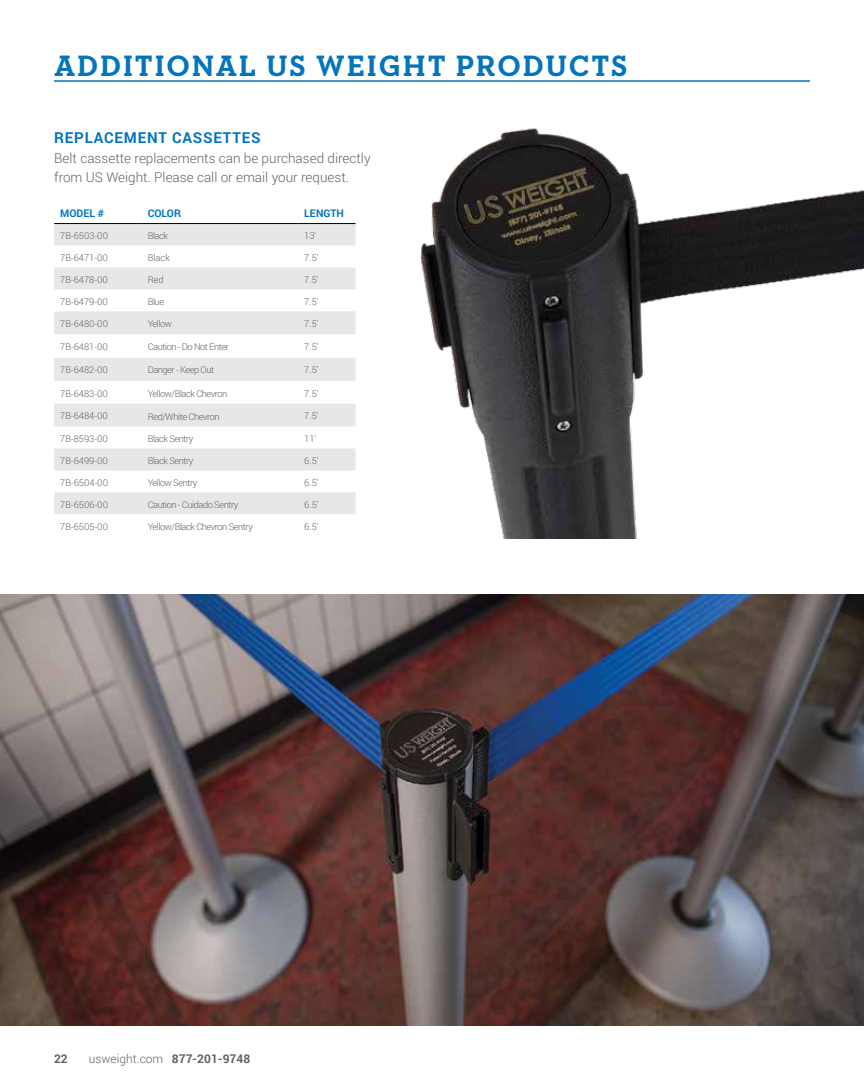
<style>
.page{position:relative;width:864px;height:1080px;background:#fff}
.page>*{position:absolute;margin:0;border:0;box-sizing:border-box;transform-origin:0 0}
.t1{font:700 30px "Neutraface Slab Text";letter-spacing:.06em;color:#0475bc}
.t2{font:700 15px "Roboto";letter-spacing:.05em;color:#0475bc}
.t3{font:300 13.5px/19.5px "Roboto";color:#636466}
.t4{font:300 12px "Roboto";color:#636466}
.t5{font:700 12px "Roboto";color:#636466}
.t6{font:700 10.5px "Roboto";color:#0475bc}
.t7{font:300 9.3px "Roboto";letter-spacing:-.05em;color:#636466}
.s1{font-weight:700}
</style>
<div class="page">
<svg style="left:54px;top:224px;width:302px;height:290px;fill:#e6e7e8"></svg>
<hr style="left:54px;top:223px;width:88px;height:1px;background:#000">
<hr style="left:142px;top:223px;width:156px;height:1px;background:#000">
<hr style="left:298px;top:223px;width:58px;height:1px;background:#000">
<img style="left:420px;top:128px;width:444px;height:411px">
<hr style="left:54px;top:80px;width:756px;height:2px;background:#0475bc">
<img style="left:0;top:594px;width:864px;height:432px">
<h1 class="t1" style="left:54px;top:46px;width:575px">ADDITIONAL US WEIGHT PRODUCTS</h1>
<h2 class="t2" style="left:54px;top:127px;width:208px">REPLACEMENT CASSETTES</h2>
<h3 class="t3" style="left:54px;top:148px;width:318px">Belt cassette replacements can be purchased directly from US Weight. Please call or email your request.</h3>
<p class="t6" style="left:60px;top:206px;width:45px">MODEL #</p>
<p class="t6" style="left:148px;top:206px;width:35px">COLOR</p>
<p class="t6" style="left:304px;top:206px;width:41px">LENGTH</p>
<p class="t7" style="left:60px;top:230px;width:49px">7B-6503-00</p>
<p class="t7" style="left:148px;top:230px;width:22px">Black</p>
<p class="t7" style="left:304px;top:230px;width:13px">13'</p>
<p class="t7" style="left:60px;top:251px;width:49px">7B-6471-00</p>
<p class="t7" style="left:148px;top:251px;width:24px">Black</p>
<p class="t7" style="left:304px;top:251px;width:16px">7.5'</p>
<p class="t7" style="left:60px;top:273px;width:49px">7B-6478-00</p>
<p class="t7" style="left:148px;top:273px;width:17px">Red</p>
<p class="t7" style="left:304px;top:273px;width:16px">7.5'</p>
<p class="t7" style="left:60px;top:296px;width:49px">7B-6479-00</p>
<p class="t7" style="left:148px;top:296px;width:18px">Blue</p>
<p class="t7" style="left:304px;top:296px;width:16px">7.5'</p>
<p class="t7" style="left:60px;top:317px;width:49px">7B-6480-00</p>
<p class="t7" style="left:148px;top:317px;width:26px">Yellow</p>
<p class="t7" style="left:304px;top:317px;width:16px">7.5'</p>
<p class="t7" style="left:60px;top:340px;width:49px">7B-6481-00</p>
<p class="t7" style="left:148px;top:340px;width:83px">Caution - Do Not Enter</p>
<p class="t7" style="left:304px;top:340px;width:16px">7.5'</p>
<p class="t7" style="left:60px;top:364px;width:49px">7B-6482-00</p>
<p class="t7" style="left:148px;top:364px;width:68px">Danger - Keep Out</p>
<p class="t7" style="left:304px;top:364px;width:16px">7.5'</p>
<p class="t7" style="left:60px;top:387px;width:49px">7B-6483-00</p>
<p class="t7" style="left:148px;top:387px;width:81px">Yellow/Black Chevron</p>
<p class="t7" style="left:304px;top:387px;width:16px">7.5'</p>
<p class="t7" style="left:60px;top:410px;width:49px">7B-6484-00</p>
<p class="t7" style="left:148px;top:410px;width:73px">Red/White Chevron</p>
<p class="t7" style="left:304px;top:410px;width:16px">7.5'</p>
<p class="t7" style="left:60px;top:432px;width:49px">7B-8593-00</p>
<p class="t7" style="left:148px;top:432px;width:47px">Black Sentry</p>
<p class="t7" style="left:304px;top:432px;width:13px">11'</p>
<p class="t7" style="left:60px;top:455px;width:49px">7B-6499-00</p>
<p class="t7" style="left:148px;top:455px;width:47px">Black Sentry</p>
<p class="t7" style="left:304px;top:455px;width:16px">6.5′</p>
<p class="t7" style="left:60px;top:477px;width:49px">7B-6504-00</p>
<p class="t7" style="left:148px;top:477px;width:51px">Yellow Sentry</p>
<p class="t7" style="left:304px;top:477px;width:16px">6.5′</p>
<p class="t7" style="left:60px;top:498px;width:49px">7B-6506-00</p>
<p class="t7" style="left:148px;top:498px;width:92px">Caution - Cuidado Sentry</p>
<p class="t7" style="left:304px;top:498px;width:16px">6.5′</p>
<p class="t7" style="left:60px;top:520px;width:49px">7B-6505-00</p>
<p class="t7" style="left:148px;top:520px;width:107px">Yellow/Black Chevron Sentry</p>
<p class="t7" style="left:304px;top:520px;width:16px">6.5′</p>
<p class="t5" style="left:54px;top:1050px;width:15px">22</p>
<p class="t4" style="left:89px;top:1051px;width:163px">usweight.com <span class="s1">877-201-9748</span></p>
</div>
